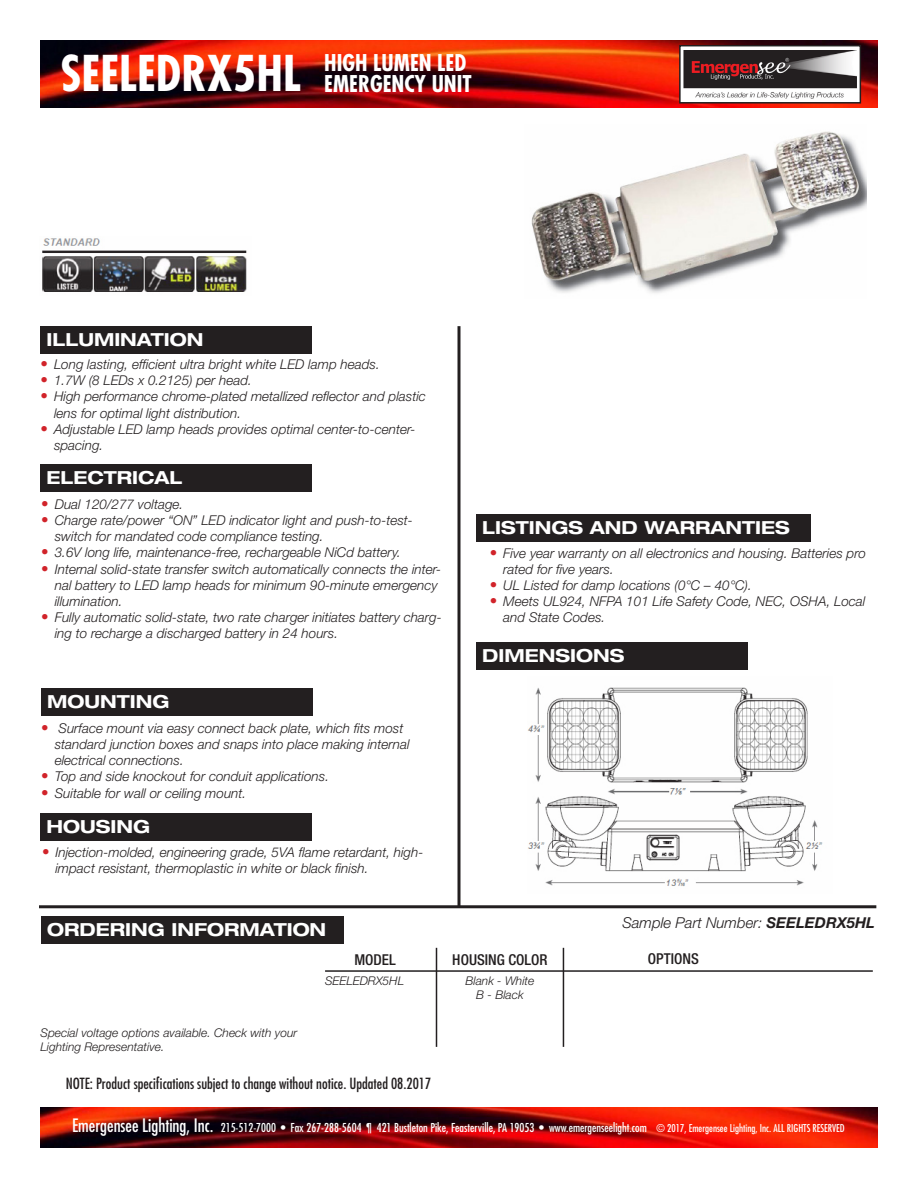
<style>
.page{position:relative;width:918px;height:1188px;background:#fff}
.page>*{position:absolute;margin:0;border:0;box-sizing:border-box;transform-origin:0 0}
.t1{font:700 condensed 48px "Futura Std";color:#fff}
.t2{font:700 condensed 22.5px "Futura Std";color:#fff}
.t3{font:700 expanded 18px "Helvetica Neue LT Std";color:#fff}
.t4{font:condensed 15px "Futura Std";color:#231f20}
.t5{font:italic 300 15px "Helvetica Neue LT Std";color:#231f20}
.t6{font:500 condensed 15px "Helvetica Neue LT Std";color:#231f20}
.t7{font:italic 300 13.5px/16.2px "Helvetica Neue LT Std";color:#231f20}
.t8{font:condensed 12px "Futura Std";color:#fff}
.t9{font:italic 300 12px/14.4px "Helvetica Neue LT Std";color:#231f20}
.s1{font-size:15px;color:#d1232a}
.s2{font-weight:700}
.s3{color:#fff}
.s4{font-size:18px}
.s5{font-size:10.5px}
</style>
<div class="page">
<img style="left:40px;top:40px;width:838px;height:68px">
<img style="left:40px;top:1107px;width:838px;height:41px">
<div style="left:680px;top:46px;width:180px;height:57px;background:#fff"></div>
<div style="left:679px;top:45px;width:182px;height:59px;border:2px solid #231f20"></div>
<img style="left:684px;top:50px;width:173px;height:49px">
<img style="left:531px;top:131px;width:335px;height:162px">
<hr style="left:458px;top:326px;width:2px;height:581px;background:#231f20">
<hr style="left:39px;top:905px;width:837px;height:3px;background:#231f20">
<img style="left:42px;top:238px;width:205px;height:54px">
<img style="left:527px;top:687px;width:296px;height:200px">
<div style="left:40px;top:326px;width:272px;height:27px;background:#231f20"></div>
<div style="left:476px;top:642px;width:272px;height:28px;background:#231f20"></div>
<div style="left:40px;top:464px;width:272px;height:28px;background:#231f20"></div>
<div style="left:41px;top:688px;width:272px;height:28px;background:#231f20"></div>
<div style="left:41px;top:917px;width:303px;height:27px;background:#231f20"></div>
<div style="left:40px;top:814px;width:272px;height:27px;background:#231f20"></div>
<div style="left:476px;top:515px;width:335px;height:27px;background:#231f20"></div>
<hr style="left:325px;top:970px;width:548px;height:2px;background:#231f20">
<hr style="left:436px;top:948px;width:1px;height:99px;background:#231f20">
<hr style="left:563px;top:948px;width:1px;height:99px;background:#231f20">
<p class="t1" style="left:60px;top:43px;width:242px">SEELEDRX5HL</p>
<p class="t2" style="left:324px;top:49px;width:144px">HIGH LUMEN LED</p>
<p class="t2" style="left:324px;top:70px;width:149px">EMERGENCY UNIT</p>
<p class="t3" style="left:46px;top:328px;width:159px">ILLUMINATION</p>
<p class="t7" style="left:40px;top:356px;width:341px"><span class="s1">•</span> Long lasting, efficient ultra bright white LED lamp heads.</p>
<p class="t7" style="left:40px;top:372px;width:213px"><span class="s1">•</span> 1.7W (8 LEDs x 0.2125) per head.</p>
<p class="t7" style="left:54px;top:388px;width:373px;text-indent:-14px"><span class="s1">•</span> High performance chrome-plated metallized reflector and plastic lens for optimal light distribution.</p>
<p class="t7" style="left:54px;top:421px;width:363px;text-indent:-14px"><span class="s1">•</span> Adjustable LED lamp heads provides optimal center-to-center&shy;spacing.</p>
<p class="t3" style="left:46px;top:466px;width:137px">ELECTRICAL</p>
<p class="t7" style="left:41px;top:496px;width:144px"><span class="s1">•</span> Dual 120/277 voltage.</p>
<p class="t7" style="left:55px;top:512px;width:360px;text-indent:-14px"><span class="s1">•</span> Charge rate/power “ON” LED indicator light and push-to-test&shy;switch for mandated code compliance testing.</p>
<p class="t7" style="left:41px;top:544px;width:361px"><span class="s1">•</span> 3.6V long life, maintenance-free, rechargeable NiCd battery.</p>
<p class="t7" style="left:55px;top:561px;width:388px;text-indent:-14px"><span class="s1">•</span> Internal solid-state transfer switch automatically connects the inter&shy;nal battery to LED lamp heads for minimum 90-minute emergency illumination.</p>
<p class="t7" style="left:55px;top:609px;width:388px;text-indent:-14px"><span class="s1">•</span> Fully automatic solid-state, two rate charger initiates battery charg&shy;ing to recharge a discharged battery in 24 hours.</p>
<p class="t3" style="left:47px;top:690px;width:124px">MOUNTING</p>
<p class="t7" style="left:55px;top:720px;width:356px;text-indent:-14px"><span class="s1">•</span> Surface mount via easy connect back plate, which fits most standard junction boxes and snaps into place making internal electrical connections.</p>
<p class="t7" style="left:41px;top:768px;width:289px"><span class="s1">•</span> Top and side knockout for conduit applications.</p>
<p class="t7" style="left:41px;top:785px;width:207px"><span class="s1">•</span> Suitable for wall or ceiling mount.</p>
<p class="t3" style="left:46px;top:816px;width:105px">HOUSING</p>
<p class="t7" style="left:56px;top:844px;width:369px;text-indent:-14px"><span class="s1">•</span> Injection-molded, engineering grade, 5VA flame retardant, high&shy;impact resistant, thermoplastic in white or black finish.</p>
<p class="t3" style="left:47px;top:918px;width:281px">ORDERING INFORMATION</p>
<p class="t3" style="left:482px;top:517px;width:309px">LISTINGS AND WARRANTIES</p>
<p class="t7" style="left:503px;top:545px;width:364px;text-indent:-14px"><span class="s1">•</span> Five year warranty on all electronics and housing. Batteries pro rated for five years.</p>
<p class="t7" style="left:490px;top:577px;width:264px"><span class="s1">•</span> UL Listed for damp locations (0°C – 40°C).</p>
<p class="t7" style="left:503px;top:593px;width:364px;text-indent:-14px"><span class="s1">•</span> Meets UL924, NFPA 101 Life Safety Code, NEC, OSHA, Local and State Codes.</p>
<p class="t3" style="left:482px;top:644px;width:144px">DIMENSIONS</p>
<p class="t5" style="left:622px;top:913px;width:254px">Sample Part Number: <span class="s2">SEELEDRX5HL</span></p>
<p class="t9" style="left:40px;top:1025px;width:258px">Special voltage options available. Check with your<br>Lighting Representative.</p>
<p class="t6" style="left:354px;top:951px;width:43px">MODEL</p>
<p class="t6" style="left:452px;top:951px;width:97px">HOUSING COLOR</p>
<p class="t6" style="left:648px;top:950px;width:52px">OPTIONS</p>
<p class="t9" style="left:325px;top:973px;width:81px">SEELEDRX5HL</p>
<p class="t9" style="left:466px;top:973px;width:70px">Blank - White</p>
<p class="t9" style="left:476px;top:988px;width:49px">B - Black</p>
<p class="t4" style="left:60px;top:1075px;width:372px"><span class="s3">E</span>NOTE: Product specifications subject to change without notice. Updated 08.2017</p>
<p class="t8" style="left:72px;top:1121px;width:774px"><span class="s4">Emergensee Lighting, Inc.</span> 215-512-7000 • Fax 267-288-5604 ¶ 421 Bustleton Pike, Feasterville, PA 19053 • www.emergenseelight.com <span class="s5">© 2017, Emergensee Lighting, Inc. ALL RIGHTS RESERVED</span></p>
</div>
